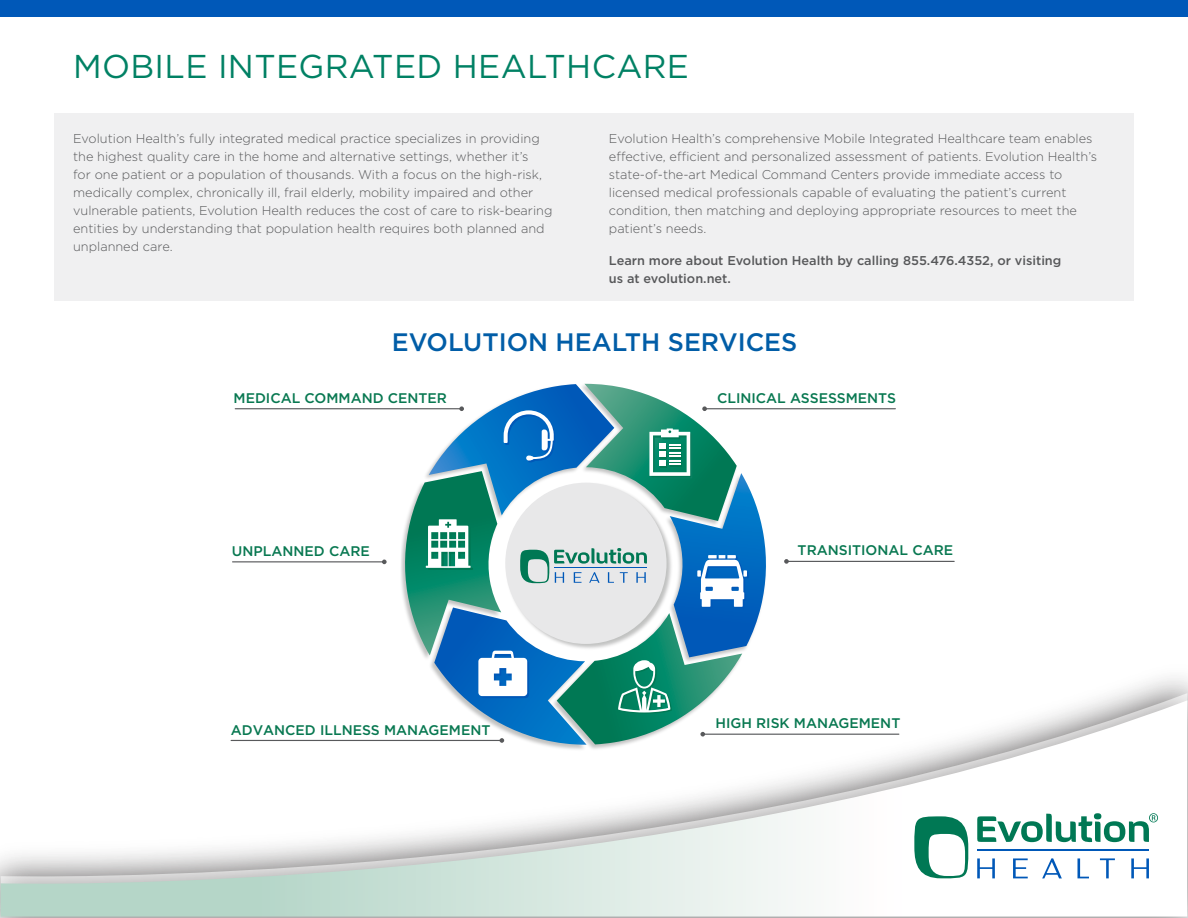
<style>
.page{position:relative;width:1188px;height:918px;background:#fff}
.page>*{position:absolute;margin:0;border:0;box-sizing:border-box;transform-origin:0 0}
.t1{font:33px "Gotham";letter-spacing:.01em;color:#008164}
.t2{font:500 25.2px "Gotham";color:#015da7}
.t3{font:500 13.95px "Gotham";color:#087851}
.t4{font:300 12.75px/18px "Gotham";color:#57585a}
.t5{font:500 12.75px/18px "Gotham";color:#57585a}
</style>
<div class="page">
<div style="left:54px;top:113px;width:1080px;height:187px;background:#f0f0f1"></div>
<hr style="left:705px;top:408px;width:190px;height:1px;background:#58595b">
<hr style="left:235px;top:408px;width:227px;height:1px;background:#58595b">
<hr style="left:233px;top:561px;width:151px;height:1px;background:#58595b">
<svg style="left:382px;top:560px;width:5px;height:4px"></svg>
<hr style="left:786px;top:561px;width:168px;height:1px;background:#58595b">
<svg style="left:784px;top:559px;width:5px;height:5px"></svg>
<svg style="left:404px;top:384px;width:363px;height:263px"></svg>
<div style="left:0;top:0;width:1188px;height:16px;background:#0058b8"></div>
<img style="left:419px;top:647px;width:328px;height:7px">
<img style="left:0;top:654px;width:1188px;height:264px">
<svg style="left:1px;top:700px;width:1186px;height:217px"></svg>
<hr style="left:977px;top:849px;width:172px;height:2px;background:#0058b8">
<svg style="left:977px;top:813px;width:181px;height:29px"></svg>
<svg style="left:977px;top:858px;width:18px;height:20px"></svg>
<svg style="left:1013px;top:858px;width:15px;height:20px"></svg>
<svg style="left:1042px;top:858px;width:20px;height:20px"></svg>
<svg style="left:1077px;top:858px;width:12px;height:20px"></svg>
<svg style="left:1100px;top:858px;width:15px;height:20px"></svg>
<svg style="left:1131px;top:858px;width:18px;height:20px"></svg>
<svg style="left:914px;top:816px;width:55px;height:63px"></svg>
<p class="t1" style="left:73px;top:45px;width:617px">MOBILE INTEGRATED HEALTHCARE</p>
<p class="t4" style="left:73px;top:129px;width:481px">Evolution Health’s fully integrated medical practice specializes in providing the highest quality care in the home and alternative settings, whether it’s<br>for one patient or a population of thousands. With a focus on the high-risk, medically complex, chronically ill, frail elderly, mobility impaired and other vulnerable patients, Evolution Health reduces the cost of care to risk-bearing entities by understanding that population health requires both planned and unplanned care.</p>
<p class="t4" style="left:609px;top:129px;width:490px">Evolution Health’s comprehensive Mobile Integrated Healthcare team enables effective, efficient and personalized assessment of patients. Evolution Health’s state-of-the-art Medical Command Centers provide immediate access to licensed medical professionals capable of evaluating the patient’s current condition, then matching and deploying appropriate resources to meet the patient’s needs.</p>
<p class="t5" style="left:609px;top:251px;width:454px">Learn more about Evolution Health by calling 855.476.4352, or visiting us at evolution.net.</p>
<p class="t2" style="left:392px;top:326px;width:407px">EVOLUTION HEALTH SERVICES</p>
<p class="t3" style="left:234px;top:389px;width:215px">MEDICAL COMMAND CENTER</p>
<p class="t3" style="left:717px;top:389px;width:180px">CLINICAL ASSESSMENTS</p>
<p class="t3" style="left:232px;top:542px;width:139px">UNPLANNED CARE</p>
<p class="t3" style="left:231px;top:721px;width:261px">ADVANCED ILLNESS MANAGEMENT</p>
<p class="t3" style="left:798px;top:541px;width:157px">TRANSITIONAL CARE</p>
<p class="t3" style="left:715px;top:714px;width:186px">HIGH RISK MANAGEMENT</p>
</div>
